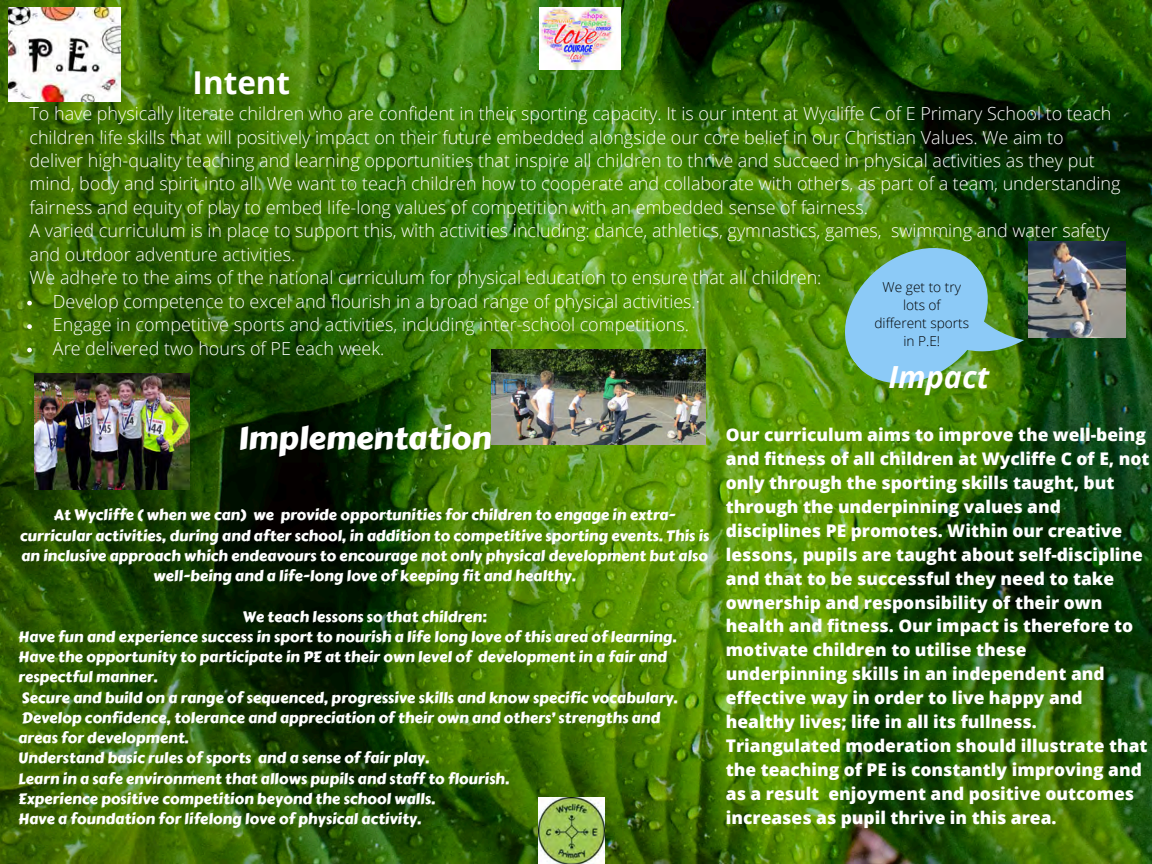
<style>
.page{position:relative;width:1152px;height:864px;background:#fff}
.page>*{position:absolute;margin:0;border:0;box-sizing:border-box;transform-origin:0 0}
.t1{font:31.5px "Carter One";color:#fff}
.t2{font:700 31.5px "Open Sans";color:#fff}
.t3{font:italic 700 30.45px "Open Sans";color:#fff}
.t4{font:300 18px/23.4px "Open Sans";color:#fff}
.t5{font:800 17.4px/24px "Open Sans";color:#fff}
.t6{font:15px/20.2px "Carter One";color:#fff}
.t7{font:300 13.65px/18px "Open Sans";color:#000;text-align:center}
</style>
<div class="page">
<img style="left:0;top:0;width:1152px;height:864px">
<svg style="left:27px;top:301px;width:5px;height:4px"></svg>
<svg style="left:27px;top:324px;width:5px;height:5px"></svg>
<svg style="left:27px;top:348px;width:5px;height:4px"></svg>
<img style="left:538px;top:798px;width:67px;height:66px">
<img style="left:539px;top:7px;width:81px;height:62px">
<img style="left:1031px;top:241px;width:94px;height:97px">
<img style="left:492px;top:350px;width:214px;height:94px">
<svg style="left:818px;top:220px;width:213px;height:211px"></svg>
<img style="left:34px;top:374px;width:155px;height:116px">
<img style="left:8px;top:7px;width:113px;height:95px">
<p class="t2" style="left:193px;top:61px;width:99px">Intent</p>
<p class="t4" style="left:30px;top:101px;width:1093px">To have physically literate children who are confident in their sporting capacity. It is our intent at Wycliffe C of E Primary School to teach children life skills that will positively impact on their future embedded alongside our core belief in our Christian Values. We aim to deliver high-quality teaching and learning opportunities that inspire all children to thrive and succeed in physical activities as they put mind, body and spirit into all. We want to teach children how to cooperate and collaborate with others, as part of a team, understanding fairness and equity of play to embed life-long values of competition with an embedded sense of fairness.<br>A varied curriculum is in place to support this, with activities including: dance, athletics, gymnastics, games, swimming and water safety and outdoor adventure activities.<br>We adhere to the aims of the national curriculum for physical education to ensure that all children:</p>
<p class="t4" style="left:53px;top:289px;width:649px">Develop competence to excel and flourish in a broad range of physical activities.·</p>
<p class="t4" style="left:53px;top:313px;width:638px">Engage in competitive sports and activities, including inter-school competitions.</p>
<p class="t4" style="left:53px;top:336px;width:333px">Are delivered two hours of PE each week.</p>
<p class="t3" style="left:888px;top:355px;width:102px">Impact</p>
<p class="t5" style="left:726px;top:422px;width:425px">Our curriculum aims to improve the well-being and fitness of all children at Wycliffe C of E, not only through the sporting skills taught, but through the underpinning values and disciplines PE promotes. Within our creative lessons, pupils are taught about self-discipline and that to be successful they need to take ownership and responsibility of their own health and fitness. Our impact is therefore to motivate children to utilise these underpinning skills in an independent and effective way in order to live happy and healthy lives; life in all its fullness.<br>Triangulated moderation should illustrate that the teaching of PE is constantly improving and as a result enjoyment and positive outcomes increases as pupil thrive in this area.</p>
<p class="t7" style="left:883px;top:278px;width:80px">We get to try</p>
<p class="t7" style="left:874px;top:296px;width:96px">lots of<br>different sports</p>
<p class="t7" style="left:903px;top:332px;width:38px">in P.E!</p>
<p class="t1" style="left:238px;top:415px;width:255px">Implementation</p>
<p class="t6" style="left:20px;top:505px;width:691px;text-align:center">At Wycliffe ( when we can) we provide opportunities for children to engage in extra&shy;curricular activities, during and after school, in addition to competitive sporting events. This is an inclusive approach which endeavours to encourage not only physical development but also well-being and a life-long love of keeping fit and healthy.</p>
<h3 class="t6" style="left:18px;top:606px;width:661px;text-indent:224px">We teach lessons so that children:<br>Have fun and experience success in sport to nourish a life long love of this area of learning.<br>Have the opportunity to participate in PE at their own level of development in a fair and respectful manner.<br>Secure and build on a range of sequenced, progressive skills and know specific vocabulary.</h3>
<p class="t6" style="left:18px;top:708px;width:643px">Develop confidence, tolerance and appreciation of their own and others’ strengths and areas for development.<br>Understand basic rules of sports and a sense of fair play.</p>
<p class="t6" style="left:18px;top:768px;width:493px">Learn in a safe environment that allows pupils and staff to flourish.</p>
<p class="t6" style="left:18px;top:789px;width:419px">Experience positive competition beyond the school walls.</p>
<p class="t6" style="left:18px;top:809px;width:405px">Have a foundation for lifelong love of physical activity.</p>
</div>
